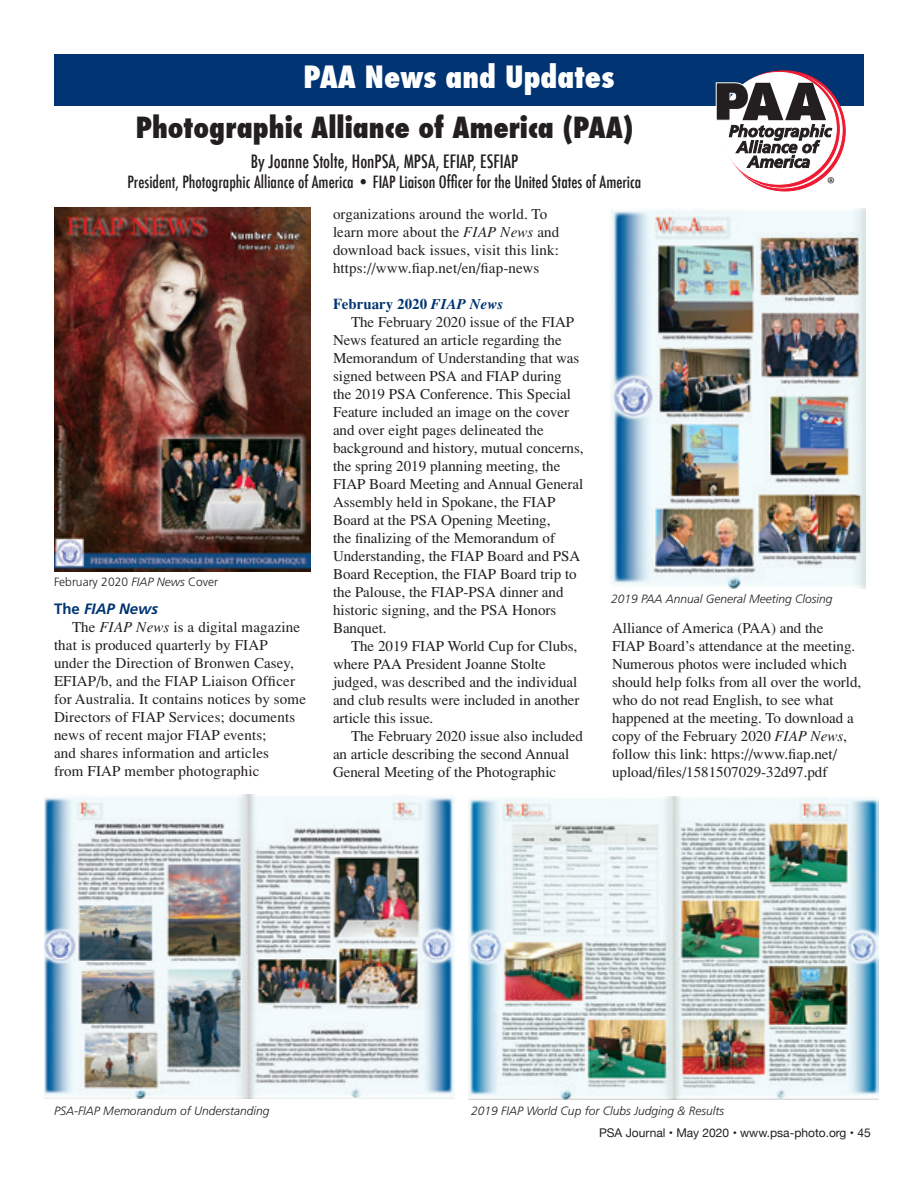
<style>
.page{position:relative;width:918px;height:1188px;background:#fff}
.page>*{position:absolute;margin:0;border:0;box-sizing:border-box;transform-origin:0 0}
.t1{font:800 condensed 30px "Futura";color:#fff}
.t2{font:800 condensed 28.5px "Futura";color:#231f20}
.t3{font:24px "Minion Pro";color:#231f20}
.t4{font:500 condensed 18px "Futura";color:#231f20}
.t5{font:500 condensed 16.5px "Futura";color:#231f20}
.t6{font:15px/18px "Times";color:#231f20}
.t7{font:700 15px "Times";color:#013472}
.t8{font:italic 700 15px "Frutiger";color:#013472}
.t9{font:italic 300 12px "Frutiger";color:#231f20}
.t10{font:12px "Helvetica Neue";color:#231f20}
.t11{font:300 12px "Frutiger";color:#231f20}
.s1{font-style:italic}
.s2{font-style:normal}
</style>
<div class="page">
<div style="left:55px;top:54px;width:809px;height:51px;background:#013472"></div>
<svg style="left:725px;top:71px;width:120px;height:120px"></svg>
<svg style="left:723px;top:71px;width:116px;height:116px"></svg>
<div style="left:721px;top:72px;width:115px;height:112px;background:#fff;border-radius:50%"></div>
<svg style="left:716px;top:83px;width:116px;height:85px"></svg>
<img style="left:44px;top:794px;width:411px;height:304px">
<img style="left:469px;top:797px;width:410px;height:303px">
<img style="left:610px;top:208px;width:256px;height:380px">
<img style="left:54px;top:207px;width:256px;height:365px">
<p class="t1" style="left:304px;top:56px;width:312px">PAA News and Updates</p>
<p class="t2" style="left:136px;top:108px;width:499px">Photographic Alliance of America (PAA)</p>
<p class="t4" style="left:251px;top:150px;width:269px">By Joanne Stolte, HonPSA, MPSA, EFIAP, ESFIAP</p>
<p class="t5" style="left:127px;top:171px;width:516px">President, Photographic Alliance of America • FIAP Liaison Officer for the United States of America</p>
<p class="t3" style="left:827px;top:169px;width:9px">®</p>
<p class="t11" style="left:54px;top:575px;width:166px">February 2020 <span class="s1">FIAP News</span> Cover</p>
<p class="t8" style="left:54px;top:600px;width:106px"><span class="s2">The</span> FIAP News</p>
<p class="t6" style="left:54px;top:618px;width:254px;text-indent:18px">The <span class="s1">FIAP News</span> is a digital magazine that is produced quarterly by FIAP under the Direction of Bronwen Casey, EFIAP/b, and the FIAP Liaison Officer for Australia. It contains notices by some Directors of FIAP Services; documents news of recent major FIAP events;<br>and shares information and articles<br>from FIAP member photographic</p>
<p class="t6" style="left:333px;top:205px;width:228px">organizations around the world. To learn more about the <span class="s1">FIAP News</span> and download back issues, visit this link: https://www.fiap.net/en/fiap-news</p>
<p class="t7" style="left:333px;top:294px;width:172px">February 2020 <span class="s1">FIAP News</span></p>
<p class="t6" style="left:333px;top:313px;width:252px;text-indent:18px">The February 2020 issue of the FIAP News featured an article regarding the Memorandum of Understanding that was signed between PSA and FIAP during the 2019 PSA Conference. This Special Feature included an image on the cover and over eight pages delineated the background and history, mutual concerns, the spring 2019 planning meeting, the FIAP Board Meeting and Annual General Assembly held in Spokane, the FIAP Board at the PSA Opening Meeting,<br>the finalizing of the Memorandum of Understanding, the FIAP Board and PSA Board Reception, the FIAP Board trip to the Palouse, the FIAP-PSA dinner and historic signing, and the PSA Honors Banquet.</p>
<p class="t6" style="left:333px;top:637px;width:248px;text-indent:18px">The 2019 FIAP World Cup for Clubs, where PAA President Joanne Stolte judged, was described and the individual and club results were included in another article this issue.</p>
<p class="t6" style="left:333px;top:727px;width:252px;text-indent:18px">The February 2020 issue also included an article describing the second Annual<br>General Meeting of the Photographic</p>
<p class="t9" style="left:611px;top:592px;width:223px">2019 PAA Annual General Meeting Closing</p>
<p class="t6" style="left:612px;top:619px;width:251px">Alliance of America (PAA) and the<br>FIAP Board’s attendance at the meeting.<br>Numerous photos were included which should help folks from all over the world, who do not read English, to see what happened at the meeting. To download a copy of the February 2020 <span class="s1">FIAP News</span>, follow this link: https://www.fiap.net/ upload/files/1581507029-32d97.pdf</p>
<p class="t9" style="left:54px;top:1104px;width:217px">PSA-FIAP Memorandum of Understanding</p>
<p class="t9" style="left:471px;top:1104px;width:255px">2019 FIAP World Cup for Clubs Judging &amp; Results</p>
<p class="t10" style="left:599px;top:1124px;width:273px">PSA Journal • May 2020 • www.psa-photo.org • 45</p>
</div>
